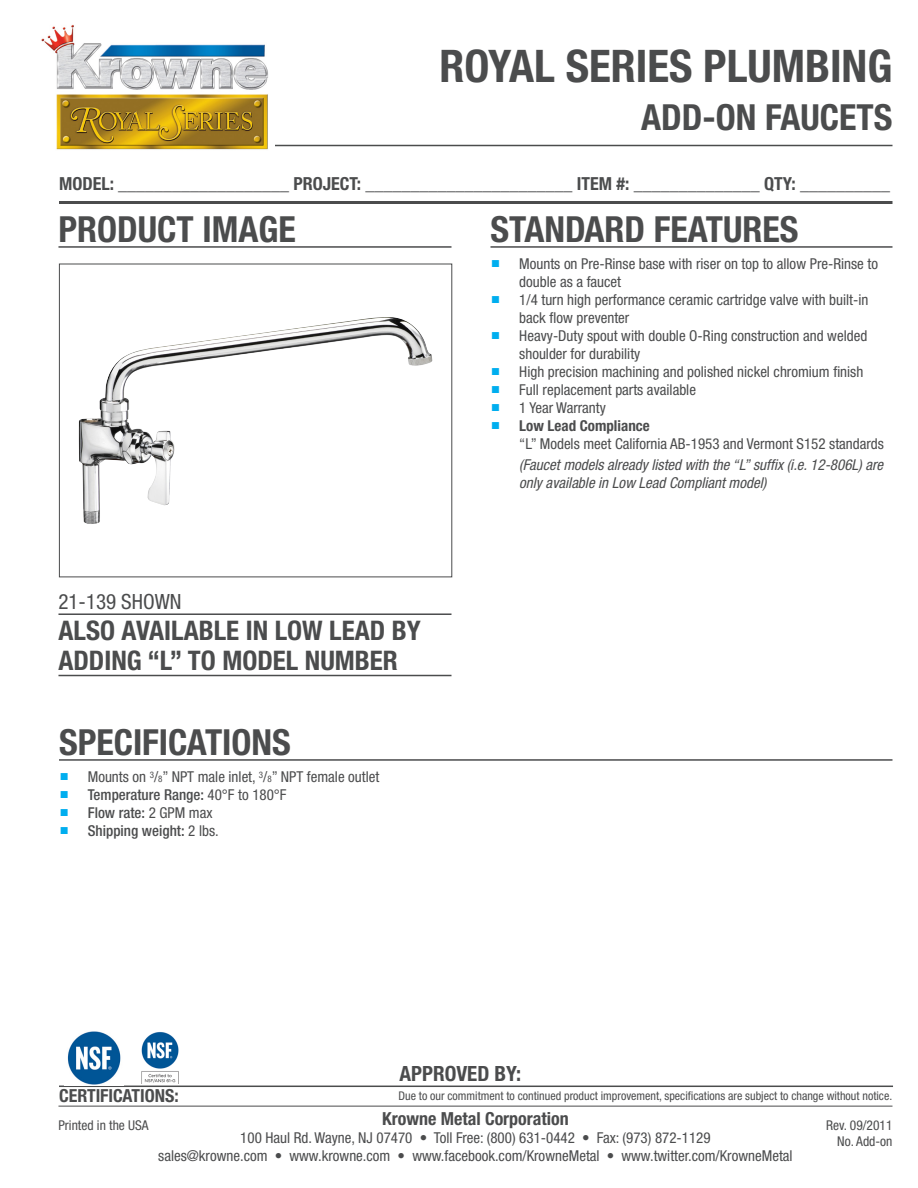
<style>
.page{position:relative;width:918px;height:1188px;background:#fff}
.page>*{position:absolute;margin:0;border:0;box-sizing:border-box;transform-origin:0 0}
.t1{font:700 condensed 45px "Helvetica Neue LT Std";color:#4b4c4d}
.t2{font:700 condensed 36px "Helvetica Neue LT Std";color:#4b4c4d}
.t3{font:700 condensed 27px/30px "Helvetica Neue LT Std";color:#4b4c4d}
.t4{font:700 condensed 21px "Helvetica Neue LT Std";color:#4b4c4d}
.t5{font:condensed 21px "Helvetica Neue LT Std";color:#4b4c4d}
.t6{font:700 condensed 18px "Helvetica Neue LT Std";color:#4b4c4d}
.t7{font:condensed 15px/18px "Helvetica Neue LT Std";color:#4b4c4d}
.t8{font:italic condensed 15px/18px "Helvetica Neue LT Std";color:#4b4c4d}
.t9{font:500 condensed 15px "Helvetica Neue LT Std";color:#4b4c4d}
.t10{font:condensed 13.5px "Helvetica Neue LT Std";color:#4b4c4d}
.t11{font:condensed 12px "Helvetica Neue LT Std";color:#4b4c4d}
.s1{font-family:"Arial Narrow";font-stretch:normal;color:#00aeef}
.s2{font-size:9px}
.s3{font-family:"Arial Narrow";font-weight:400;font-stretch:normal;color:#00aeef}
.s4{font-weight:400}
.s5{font-weight:700}
</style>
<div class="page">
<hr style="left:490px;top:246px;width:402px;height:2px;background:#4b4c4d">
<hr style="left:59px;top:759px;width:834px;height:2px;background:#4b4c4d">
<hr style="left:59px;top:1086px;width:834px;height:1px;background:#4b4c4d">
<hr style="left:58px;top:1106px;width:834px;height:1px;background:#4b4c4d">
<hr style="left:58px;top:145px;width:834px;height:1px;background:#4b4c4d">
<hr style="left:59px;top:201px;width:833px;height:3px;background:#4b4c4d">
<img style="left:41px;top:24px;width:227px;height:66px">
<img style="left:67px;top:1031px;width:54px;height:54px">
<hr style="left:58px;top:246px;width:393px;height:2px;background:#4b4c4d">
<hr style="left:58px;top:613px;width:393px;height:2px;background:#4b4c4d">
<hr style="left:58px;top:675px;width:393px;height:1px;background:#4b4c4d">
<div style="left:59px;top:264px;width:393px;height:313px;border:1px solid #4b4c4d"></div>
<img style="left:141px;top:1032px;width:38px;height:52px">
<div style="left:52px;top:94px;width:223px;height:59px;background:#fff"></div>
<img style="left:56px;top:94px;width:212px;height:56px">
<img style="left:78px;top:317px;width:355px;height:207px">
<p class="t1" style="left:439px;top:39px;width:455px">ROYAL SERIES PLUMBING</p>
<p class="t2" style="left:641px;top:96px;width:253px">ADD-ON FAUCETS</p>
<p class="t6" style="left:59px;top:172px;width:833px">MODEL: ___________________ PROJECT: _______________________ ITEM #: ______________ QTY: __________</p>
<p class="t2" style="left:58px;top:207px;width:239px">PRODUCT IMAGE</p>
<p class="t5" style="left:58px;top:589px;width:125px">21-139 SHOWN</p>
<p class="t3" style="left:58px;top:615px;width:364px">ALSO AVAILABLE IN LOW LEAD BY<br>ADDING “L” TO MODEL NUMBER</p>
<p class="t2" style="left:59px;top:720px;width:233px">SPECIFICATIONS</p>
<p class="t7" style="left:61px;top:768px;width:320px"><span class="s1">■</span> Mounts on <sup>3</sup>/<span class="s2">8</span>” NPT male inlet, <sup>3</sup>/<span class="s2">8</span>” NPT female outlet</p>
<p class="t9" style="left:61px;top:786px;width:227px"><span class="s3">■</span> Temperature Range: <span class="s4">40°F to 180°F</span></p>
<p class="t9" style="left:61px;top:804px;width:153px"><span class="s3">■</span> Flow rate: <span class="s4">2 GPM max</span></p>
<p class="t9" style="left:61px;top:822px;width:159px"><span class="s3">■</span> Shipping weight: <span class="s4">2 lbs.</span></p>
<p class="t2" style="left:490px;top:207px;width:310px">STANDARD FEATURES</p>
<p class="t7" style="left:519px;top:255px;width:360px;text-indent:-27px"><span class="s1">■</span> Mounts on Pre-Rinse base with riser on top to allow Pre-Rinse to double as a faucet</p>
<p class="t7" style="left:519px;top:291px;width:351px;text-indent:-27px"><span class="s1">■</span> 1/4 turn high performance ceramic cartridge valve with built-in back flow preventer</p>
<p class="t7" style="left:519px;top:327px;width:350px;text-indent:-27px"><span class="s1">■</span> Heavy-Duty spout with double O-Ring construction and welded shoulder for durability</p>
<p class="t7" style="left:492px;top:363px;width:373px"><span class="s1">■</span> High precision machining and polished nickel chromium finish</p>
<p class="t7" style="left:492px;top:381px;width:205px"><span class="s1">■</span> Full replacement parts available</p>
<p class="t7" style="left:492px;top:399px;width:115px"><span class="s1">■</span> 1 Year Warranty</p>
<p class="t7" style="left:519px;top:417px;width:366px;text-indent:-27px"><span class="s1">■</span> <span class="s5">Low Lead Compliance<br></span>“L” Models meet California AB-1953 and Vermont S152 standards</p>
<p class="t8" style="left:519px;top:456px;width:365px">(Faucet models already listed with the “L” suffix (i.e. 12-806L) are only available in Low Lead Compliant model)</p>
<p class="t6" style="left:59px;top:1085px;width:121px">CERTIFICATIONS:</p>
<p class="t4" style="left:400px;top:1061px;width:123px">APPROVED BY:</p>
<p class="t11" style="left:398px;top:1089px;width:495px">Due to our commitment to continued product improvement, specifications are subject to change without notice.</p>
<p class="t10" style="left:58px;top:1117px;width:92px">Printed in the USA</p>
<p class="t6" style="left:382px;top:1108px;width:188px">Krowne Metal Corporation</p>
<p class="t7" style="left:240px;top:1129px;width:472px">100 Haul Rd. Wayne, NJ 07470 • Toll Free: (800) 631-0442 • Fax: (973) 872-1129</p>
<p class="t7" style="left:158px;top:1147px;width:636px">sales@krowne.com • www.krowne.com • www.facebook.com/KrowneMetal • www.twitter.com/KrowneMetal</p>
<p class="t10" style="left:826px;top:1117px;width:68px">Rev. 09/2011</p>
<p class="t10" style="left:837px;top:1133px;width:57px">No. Add-on</p>
</div>
